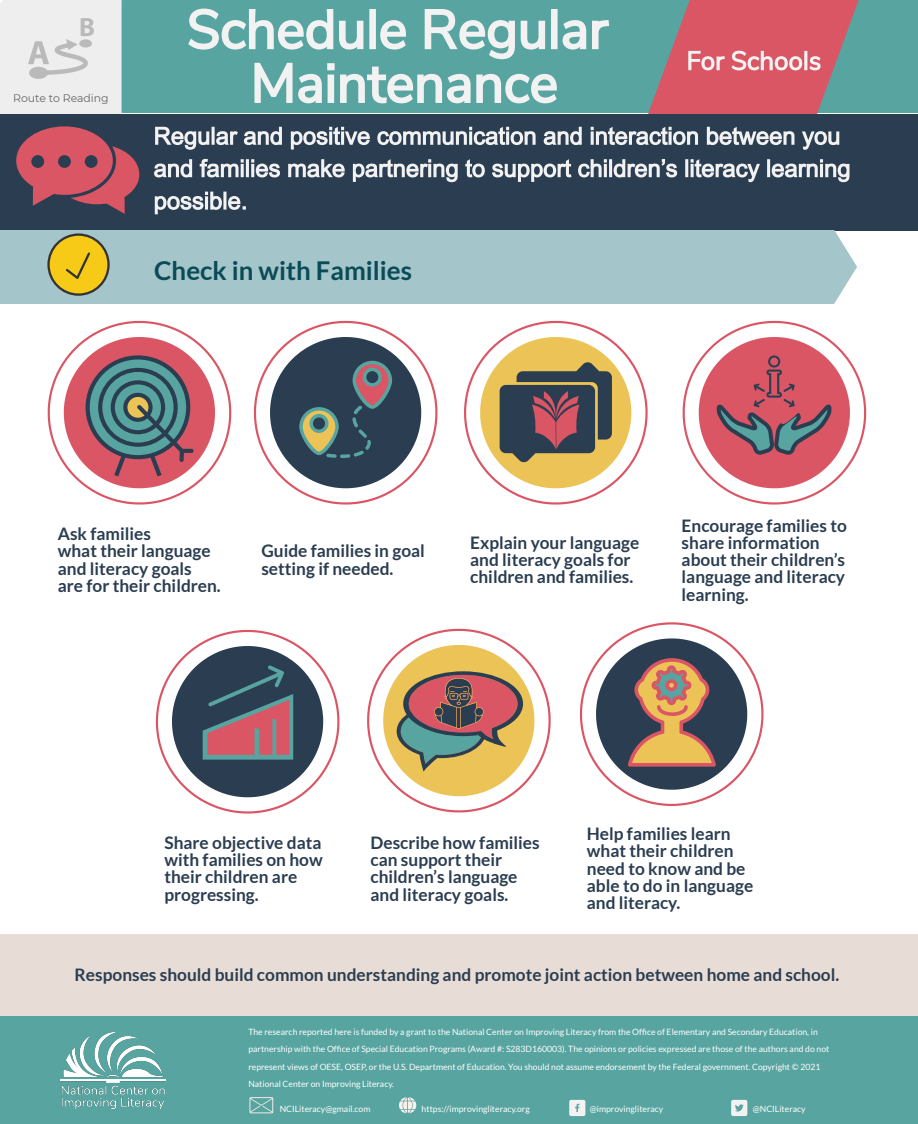
<style>
.page{position:relative;width:918px;height:1124px;background:#fff}
.page>*{position:absolute;margin:0;border:0;box-sizing:border-box;transform-origin:0 0}
.t1{font:700 25.95px "Lato";color:#0a4b57}
.t2{font:700 17.25px/17.2px "Lato";color:#2b3d51}
.t3{font:10.95px "Montserrat";color:#666}
.t4{font:8.7px/17.2px "Lato";color:#fff}
</style>
<div class="page">
<div style="left:110px;top:0;width:808px;height:113px;background:#57a4a0"></div>
<div style="left:0;top:114px;width:918px;height:117px;background:#2b3d51"></div>
<div style="left:0;top:934px;width:918px;height:82px;background:#e7ddd6"></div>
<div style="left:0;top:1016px;width:918px;height:107px;background:#57a4a0"></div>
<img style="left:60px;top:1032px;width:105px;height:76px">
<div style="left:7px;top:0;width:108px;height:113px;background:#eee"></div>
<svg style="left:115px;top:0;width:7px;height:113px"></svg>
<svg style="left:0;top:0;width:7px;height:113px"></svg>
<svg style="left:155px;top:127px;width:684px;height:23px"></svg>
<svg style="left:154px;top:159px;width:696px;height:23px"></svg>
<svg style="left:155px;top:192px;width:91px;height:22px"></svg>
<img style="left:29px;top:18px;width:64px;height:61px">
<div style="left:799px;top:264px;width:64px;height:5px;background:#fafbff"></div>
<svg style="left:249px;top:1097px;width:24px;height:16px"></svg>
<div style="left:0;top:230px;width:834px;height:73px;background:#a4c5c9"></div>
<svg style="left:834px;top:230px;width:23px;height:73px"></svg>
<svg style="left:48px;top:321px;width:183px;height:183px"></svg>
<hr style="left:180px;top:449px;width:14px;height:4px;background:#2b3d51;border-radius:2px">
<svg style="left:399px;top:1097px;width:17px;height:16px"></svg>
<svg style="left:648px;top:0;width:211px;height:113px"></svg>
<svg style="left:16px;top:126px;width:123px;height:88px"></svg>
<svg style="left:188px;top:9px;width:421px;height:94px"></svg>
<svg style="left:47px;top:233px;width:63px;height:63px"></svg>
<div style="left:569px;top:1099px;width:16px;height:17px;background:#f2f2f2;border-radius:2px"></div>
<svg style="left:575px;top:1103px;width:4px;height:9px"></svg>
<svg style="left:254px;top:321px;width:184px;height:183px"></svg>
<div style="left:731px;top:1099px;width:16px;height:17px;background:#f2f2f2;border-radius:2px"></div>
<svg style="left:735px;top:1104px;width:9px;height:7px"></svg>
<svg style="left:464px;top:321px;width:184px;height:183px"></svg>
<svg style="left:683px;top:321px;width:183px;height:183px"></svg>
<svg style="left:156px;top:630px;width:183px;height:183px"></svg>
<svg style="left:367px;top:629px;width:184px;height:183px"></svg>
<svg style="left:580px;top:622px;width:184px;height:184px"></svg>
<p class="t3" style="left:13px;top:91px;width:97px">Route to Reading</p>
<h1 class="t1" style="left:154px;top:254px;width:259px">Check in with Families</h1>
<p class="t2" style="left:58px;top:525px;width:165px">Ask families<br>what their language and literacy goals are for their children.</p>
<p class="t2" style="left:261px;top:542px;width:165px">Guide families in goal setting if needed.</p>
<p class="t2" style="left:470px;top:533px;width:171px">Explain your language and literacy goals for children and families.</p>
<p class="t2" style="left:682px;top:516px;width:167px">Encourage families to share information about their children’s language and literacy learning.</p>
<p class="t2" style="left:164px;top:833px;width:160px">Share objective data with families on how their children are progressing.</p>
<p class="t2" style="left:371px;top:833px;width:171px">Describe how families can support their children’s language and literacy goals.</p>
<p class="t2" style="left:587px;top:824px;width:168px">Help families learn what their children need to know and be able to do in language and literacy.</p>
<p class="t2" style="left:75px;top:965px;width:766px">Responses should build common understanding and promote joint action between home and school.</p>
<p class="t4" style="left:248px;top:1023px;width:583px">The research reported here is funded by a grant to the National Center on Improving Literacy from the Office of Elementary and Secondary Education, in partnership with the Office of Special Education Programs (Award #: S283D160003). The opinions or policies expressed are those of the authors and do not represent views of OESE, OSEP, or the U.S. Department of Education. You should not assume endorsement by the Federal government. Copyright © 2021<br>National Center on Improving Literacy.</p>
<p class="t4" style="left:280px;top:1099px;width:92px">NCILiteracy@gmail.com</p>
<p class="t4" style="left:422px;top:1099px;width:110px">https://improvingliteracy.org</p>
<p class="t4" style="left:590px;top:1099px;width:75px">@improvingliteracy</p>
<p class="t4" style="left:753px;top:1099px;width:54px">@NCILiteracy</p>
</div>
